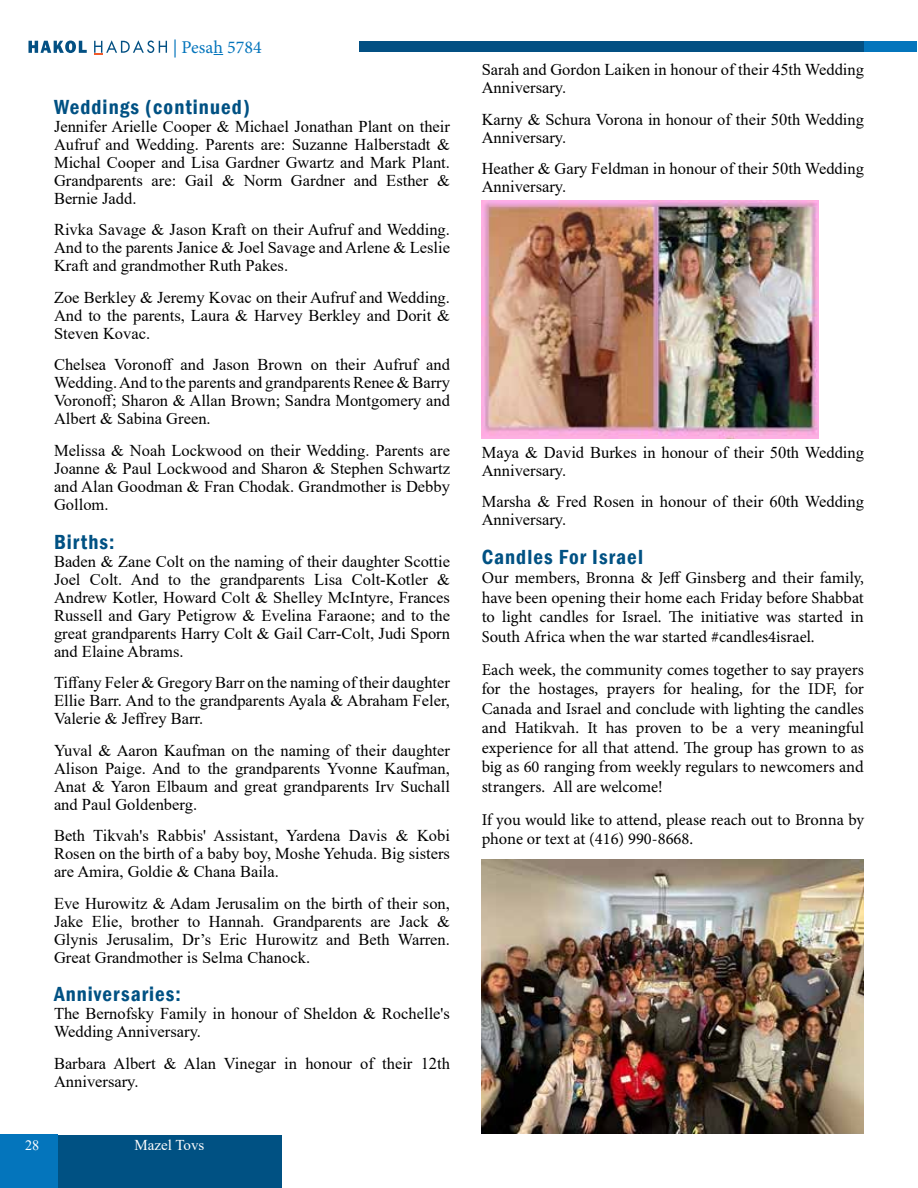
<style>
.page{position:relative;width:918px;height:1188px;background:#fff}
.page>*{position:absolute;margin:0;border:0;box-sizing:border-box;transform-origin:0 0}
.t1{font:600 condensed 21px "Franklin Gothic";letter-spacing:.05em;color:#005183}
.t2{font:18px "Minion Pro";color:#0475bc}
.t3{font:16.5px/18px "Times New Roman";color:#000;text-align:justify}
.t4{font:16.5px/19.5px "Minion Pro";letter-spacing:-.005em;color:#000;text-align:justify}
.t5{font:15px "Times New Roman";color:#fff}
.t6{font:14.25px "Times New Roman";color:#fff}
</style>
<div class="page">
<div style="left:0;top:1135px;width:58px;height:53px;background:#0475bc"></div>
<div style="left:58px;top:1135px;width:223px;height:53px;background:#005183"></div>
<svg style="left:28px;top:41px;width:59px;height:12px"></svg>
<svg style="left:94px;top:40px;width:73px;height:14px"></svg>
<div style="left:359px;top:41px;width:545px;height:11px;background:#035083"></div>
<div style="left:865px;top:41px;width:52px;height:11px;background:#0475bc"></div>
<img style="left:482px;top:201px;width:337px;height:237px">
<img style="left:482px;top:860px;width:382px;height:274px">
<p class="t2" style="left:173px;top:35px;width:90px">| Pesah 5784</p>
<p class="t1" style="left:54px;top:93px;width:198px">Weddings (continued)</p>
<p class="t3" style="left:54px;top:117px;width:398px">Jennifer Arielle Cooper &amp; Michael Jonathan Plant on their Aufruf and Wedding. Parents are: Suzanne Halberstadt &amp; Michal Cooper and Lisa Gardner Gwartz and Mark Plant.<br>Grandparents are: Gail &amp; Norm Gardner and Esther &amp; Bernie Jadd.</p>
<p class="t3" style="left:54px;top:220px;width:398px">Rivka Savage &amp; Jason Kraft on their Aufruf and Wedding.<br>And to the parents Janice &amp; Joel Savage and Arlene &amp; Leslie Kraft and grandmother Ruth Pakes.</p>
<p class="t3" style="left:54px;top:288px;width:398px">Zoe Berkley &amp; Jeremy Kovac on their Aufruf and Wedding.<br>And to the parents, Laura &amp; Harvey Berkley and Dorit &amp; Steven Kovac.</p>
<p class="t3" style="left:54px;top:355px;width:398px">Chelsea Voronoff and Jason Brown on their Aufruf and Wedding. And to the parents and grandparents Renee &amp; Barry Voronoff; Sharon &amp; Allan Brown; Sandra Montgomery and Albert &amp; Sabina Green.</p>
<p class="t3" style="left:54px;top:441px;width:398px">Melissa &amp; Noah Lockwood on their Wedding. Parents are Joanne &amp; Paul Lockwood and Sharon &amp; Stephen Schwartz and Alan Goodman &amp; Fran Chodak. Grandmother is Debby Gollom.</p>
<p class="t1" style="left:54px;top:528px;width:62px">Births:</p>
<p class="t3" style="left:54px;top:552px;width:398px">Baden &amp; Zane Colt on the naming of their daughter Scottie Joel Colt. And to the grandparents Lisa Colt-Kotler &amp; Andrew Kotler, Howard Colt &amp; Shelley McIntyre, Frances Russell and Gary Petigrow &amp; Evelina Faraone; and to the great grandparents Harry Colt &amp; Gail Carr-Colt, Judi Sporn and Elaine Abrams.</p>
<p class="t3" style="left:54px;top:673px;width:398px">Tiffany Feler &amp; Gregory Barr on the naming of their daughter Ellie Barr. And to the grandparents Ayala &amp; Abraham Feler, Valerie &amp; Jeffrey Barr.</p>
<p class="t3" style="left:54px;top:741px;width:398px">Yuval &amp; Aaron Kaufman on the naming of their daughter Alison Paige. And to the grandparents Yvonne Kaufman, Anat &amp; Yaron Elbaum and great grandparents Irv Suchall and Paul Goldenberg.</p>
<p class="t3" style="left:54px;top:826px;width:398px">Beth Tikvah's Rabbis' Assistant, Yardena Davis &amp; Kobi Rosen on the birth of a baby boy, Moshe Yehuda. Big sisters are Amira, Goldie &amp; Chana Baila.</p>
<p class="t3" style="left:54px;top:894px;width:398px">Eve Hurowitz &amp; Adam Jerusalim on the birth of their son, Jake Elie, brother to Hannah. Grandparents are Jack &amp; Glynis Jerusalim, Dr’s Eric Hurowitz and Beth Warren.<br>Great Grandmother is Selma Chanock.</p>
<p class="t1" style="left:54px;top:980px;width:128px">Anniversaries:</p>
<p class="t3" style="left:54px;top:1004px;width:398px">The Bernofsky Family in honour of Sheldon &amp; Rochelle's<br>Wedding Anniversary.</p>
<p class="t3" style="left:54px;top:1054px;width:398px">Barbara Albert &amp; Alan Vinegar in honour of their 12th<br>Anniversary.</p>
<p class="t6" style="left:25px;top:1136px;width:16px">28</p>
<p class="t5" style="left:135px;top:1135px;width:71px">Mazel Tovs</p>
<p class="t3" style="left:482px;top:60px;width:384px">Sarah and Gordon Laiken in honour of their 45th Wedding<br>Anniversary.</p>
<p class="t3" style="left:482px;top:110px;width:384px">Karny &amp; Schura Vorona in honour of their 50th Wedding<br>Anniversary.</p>
<p class="t3" style="left:482px;top:159px;width:384px">Heather &amp; Gary Feldman in honour of their 50th Wedding<br>Anniversary.</p>
<p class="t3" style="left:482px;top:443px;width:384px">Maya &amp; David Burkes in honour of their 50th Wedding<br>Anniversary.</p>
<p class="t3" style="left:482px;top:492px;width:384px">Marsha &amp; Fred Rosen in honour of their 60th Wedding<br>Anniversary.</p>
<p class="t1" style="left:482px;top:543px;width:163px">Candles For Israel</p>
<p class="t4" style="left:482px;top:568px;width:384px">Our members, Bronna &amp; Jeff Ginsberg and their family, have been opening their home each Friday before Shabbat to light candles for Israel. The initiative was started in South Africa when the war started #candles4israel.</p>
<p class="t4" style="left:482px;top:660px;width:384px">Each week, the community comes together to say prayers for the hostages, prayers for healing, for the IDF, for Canada and Israel and conclude with lighting the candles and Hatikvah. It has proven to be a very meaningful experience for all that attend. The group has grown to as big as 60 ranging from weekly regulars to newcomers and strangers. All are welcome!</p>
<p class="t4" style="left:482px;top:810px;width:384px">If you would like to attend, please reach out to Bronna by phone or text at (416) 990-8668.</p>
</div>
